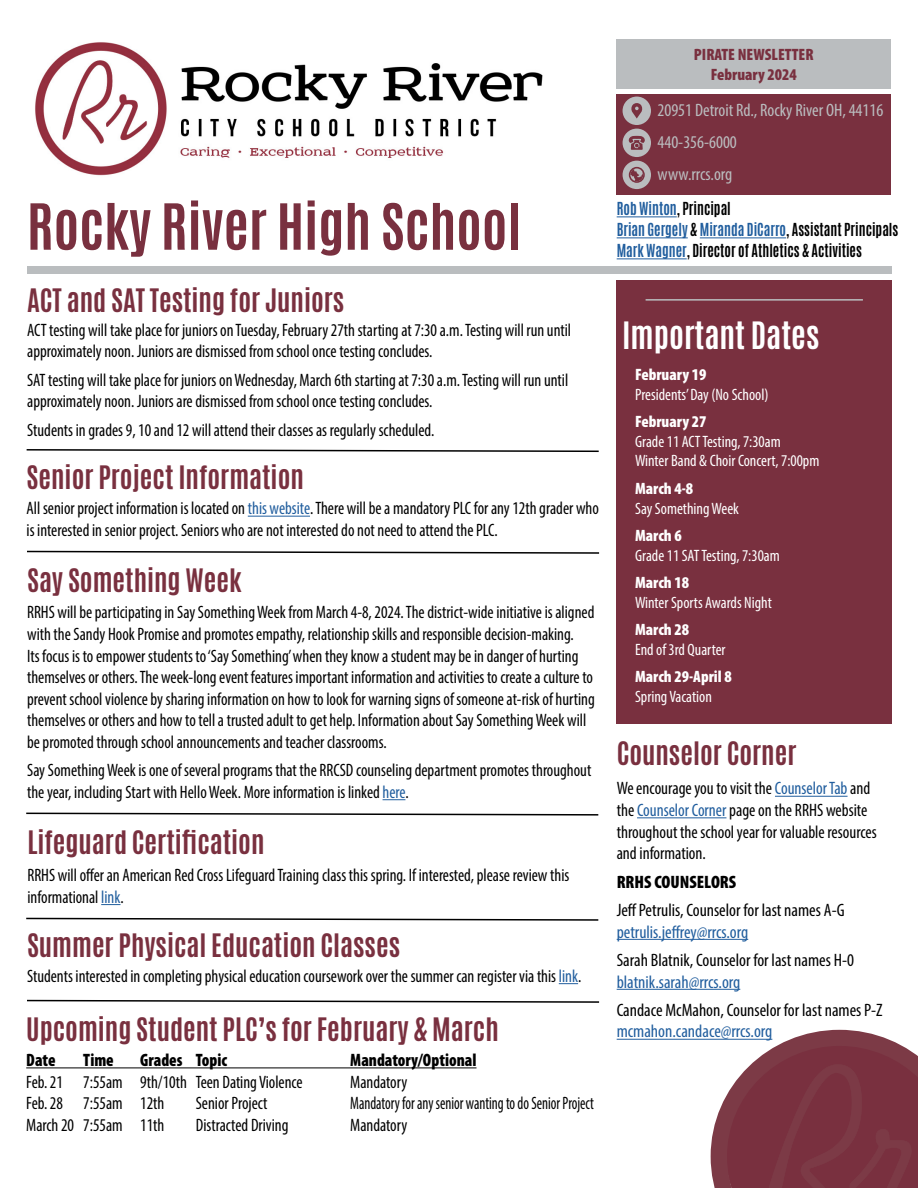
<style>
.page{position:relative;width:918px;height:1188px;background:#fff}
.page>*{position:absolute;margin:0;border:0;box-sizing:border-box;transform-origin:0 0}
.t1{font:700 54px "Antonio";color:#79303f}
.t2{font:700 31.5px "Antonio";color:#fff}
.t3{font:700 27px "Antonio";color:#79303f}
.t4{font:condensed 18px/21.6px "Myriad Pro";color:#000;scale:.94 1}
.t5{font:condensed 18px/21.6px "Myriad Pro";color:#000;scale:.96 1}
.t6{font:condensed 18px "Myriad Pro";color:#000}
.t7{font:condensed 18px "Myriad Pro";color:#215e9e}
.t8{font:condensed 18px/32.4px "Myriad Pro";color:#babdbf}
.t9{font:condensed 18px "Myriad Pro";color:#000;scale:.82 1}
.t10{font:900 condensed 18px "Myriad Pro";color:#000;scale:.94 1}
.t11{font:900 condensed 18px "Myriad Pro";color:#000}
.t12{font:condensed 16.5px/19.8px "Myriad Pro";color:#fff}
.t13{font:900 condensed 16.5px "Myriad Pro";color:#fff}
.t14{font:900 condensed 16.5px/19.8px "Myriad Pro";color:#79303f;text-align:center}
.t15{font:700 15px/21px "Antonio";color:#000;scale:.92 1}
.s1{color:#215e9e}
</style>
<div class="page">
<div style="left:27px;top:266px;width:865px;height:8px;background:#babdbf"></div>
<div style="left:617px;top:39px;width:274px;height:49px;background:#babdbf"></div>
<div style="left:617px;top:94px;width:274px;height:100px;background:#79303f"></div>
<div style="left:623px;top:129px;width:28px;height:28px;background:#babdbf;border-radius:50%"></div>
<svg style="left:628px;top:136px;width:17px;height:14px"></svg>
<div style="left:623px;top:97px;width:28px;height:28px;background:#babdbf;border-radius:50%"></div>
<svg style="left:631px;top:103px;width:12px;height:16px"></svg>
<div style="left:623px;top:161px;width:28px;height:28px;background:#babdbf;border-radius:50%"></div>
<svg style="left:629px;top:167px;width:16px;height:16px"></svg>
<img style="left:35px;top:42px;width:508px;height:134px">
<hr style="left:617px;top:217px;width:60px;height:1px;background:#215e9e">
<hr style="left:617px;top:238px;width:71px;height:1px;background:#215e9e">
<hr style="left:700px;top:238px;width:86px;height:1px;background:#215e9e">
<hr style="left:617px;top:259px;width:70px;height:1px;background:#215e9e">
<div style="left:617px;top:280px;width:275px;height:444px;background:#79303f"></div>
<hr style="left:646px;top:299px;width:217px;height:2px;background:#babdbf">
<svg style="left:711px;top:1030px;width:207px;height:158px;background:#8a4c58"></svg>
<hr style="left:775px;top:796px;width:73px;height:1px;background:#215e9e">
<hr style="left:637px;top:817px;width:89px;height:1px;background:#215e9e">
<hr style="left:617px;top:939px;width:131px;height:1px;background:#215e9e">
<hr style="left:617px;top:989px;width:123px;height:1px;background:#215e9e">
<hr style="left:617px;top:1039px;width:155px;height:1px;background:#215e9e">
<hr style="left:248px;top:516px;width:62px;height:1px;background:#215e9e">
<svg style="left:383px;top:799px;width:22px;height:1px"></svg>
<svg style="left:101px;top:904px;width:20px;height:1px"></svg>
<svg style="left:26px;top:449px;width:573px;height:3px"></svg>
<svg style="left:559px;top:983px;width:19px;height:1px"></svg>
<hr style="left:26px;top:1067px;width:451px;height:1px;background:#000">
<svg style="left:27px;top:550px;width:573px;height:4px"></svg>
<svg style="left:26px;top:812px;width:573px;height:4px"></svg>
<svg style="left:26px;top:917px;width:573px;height:4px"></svg>
<svg style="left:27px;top:999px;width:573px;height:4px"></svg>
<p class="t14" style="left:694px;top:45px;width:121px">PIRATE NEWSLETTER<br>February 2024</p>
<p class="t8" style="left:658px;top:93px;width:227px">20951 Detroit Rd., Rocky River OH, 44116<br>440-356-6000<br>www.rrcs.org</p>
<h1 class="t1" style="left:27px;top:186px;width:496px">Rocky River High School</h1>
<p class="t15" style="left:617px;top:198px;width:308px"><span class="s1">Rob Winton</span>, Principal<br><span class="s1">Brian Gergely</span> &amp; <span class="s1">Miranda DiCarro</span>, Assistant Principals<br><span class="s1">Mark Wagner</span>, Director of Athletics &amp; Activities</p>
<h3 class="t3" style="left:27px;top:280px;width:319px">ACT and SAT Testing for Juniors</h3>
<p class="t4" style="left:27px;top:319px;width:580px">ACT testing will take place for juniors on Tuesday, February 27th starting at 7:30 a.m. Testing will run until approximately noon. Juniors are dismissed from school once testing concludes.</p>
<p class="t4" style="left:27px;top:369px;width:577px">SAT testing will take place for juniors on Wednesday, March 6th starting at 7:30 a.m. Testing will run until approximately noon. Juniors are dismissed from school once testing concludes.</p>
<p class="t4" style="left:27px;top:419px;width:435px">Students in grades 9, 10 and 12 will attend their classes as regularly scheduled.</p>
<h2 class="t2" style="left:622px;top:312px;width:199px">Important Dates</h2>
<p class="t13" style="left:635px;top:365px;width:73px">February 19</p>
<p class="t12" style="left:635px;top:384px;width:135px">Presidents’ Day (No School)</p>
<p class="t13" style="left:635px;top:412px;width:73px">February 27</p>
<p class="t12" style="left:635px;top:431px;width:186px">Grade 11 ACT Testing, 7:30am<br>Winter Band &amp; Choir Concert, 7:00pm</p>
<p class="t13" style="left:635px;top:479px;width:60px">March 4-8</p>
<p class="t12" style="left:635px;top:498px;width:105px">Say Something Week</p>
<p class="t13" style="left:635px;top:526px;width:48px">March 6</p>
<p class="t12" style="left:635px;top:545px;width:146px">Grade 11 SAT Testing, 7:30am</p>
<p class="t13" style="left:635px;top:573px;width:56px">March 18</p>
<p class="t12" style="left:635px;top:592px;width:138px">Winter Sports Awards Night</p>
<p class="t13" style="left:635px;top:620px;width:56px">March 28</p>
<p class="t12" style="left:635px;top:639px;width:92px">End of 3rd Quarter</p>
<p class="t13" style="left:635px;top:667px;width:98px">March 29-April 8</p>
<p class="t12" style="left:635px;top:686px;width:78px">Spring Vacation</p>
<h3 class="t3" style="left:617px;top:733px;width:181px">Counselor Corner</h3>
<p class="t5" style="left:617px;top:777px;width:272px">We encourage you to visit the <span class="s1">Counselor Tab</span> and the <span class="s1">Counselor Corner</span> page on the RRHS website throughout the school year for valuable resources and information.</p>
<p class="t11" style="left:617px;top:872px;width:121px">RRHS COUNSELORS</p>
<p class="t6" style="left:617px;top:899px;width:230px">Jeff Petrulis, Counselor for last names A-G</p>
<p class="t7" style="left:617px;top:921px;width:133px">petrulis.jeffrey@rrcs.org</p>
<p class="t6" style="left:617px;top:949px;width:239px">Sarah Blatnik, Counselor for last names H-0</p>
<p class="t7" style="left:617px;top:971px;width:125px">blatnik.sarah@rrcs.org</p>
<p class="t6" style="left:617px;top:999px;width:267px">Candace McMahon, Counselor for last names P-Z</p>
<p class="t7" style="left:617px;top:1021px;width:157px">mcmahon.candace@rrcs.org</p>
<h3 class="t3" style="left:27px;top:457px;width:279px">Senior Project Information</h3>
<p class="t4" style="left:27px;top:497px;width:610px">All senior project information is located on <span class="s1">this website</span>. There will be a mandatory PLC for any 12th grader who is interested in senior project. Seniors who are not interested do not need to attend the PLC.</p>
<h3 class="t3" style="left:27px;top:560px;width:216px">Say Something Week</h3>
<p class="t4" style="left:27px;top:601px;width:605px">RRHS will be participating in Say Something Week from March 4-8, 2024. The district-wide initiative is aligned with the Sandy Hook Promise and promotes empathy, relationship skills and responsible decision-making.<br>Its focus is to empower students to ‘Say Something’ when they know a student may be in danger of hurting themselves or others. The week-long event features important information and activities to create a culture to prevent school violence by sharing information on how to look for warning signs of someone at-risk of hurting themselves or others and how to tell a trusted adult to get help. Information about Say Something Week will be promoted through school announcements and teacher classrooms.</p>
<p class="t4" style="left:27px;top:759px;width:602px">Say Something Week is one of several programs that the RRCSD counseling department promotes throughout the year, including Start with Hello Week. More information is linked <span class="s1">here</span>.</p>
<h3 class="t3" style="left:27px;top:823px;width:239px">Lifeguard Certification</h3>
<p class="t4" style="left:27px;top:864px;width:578px">RRHS will offer an American Red Cross Lifeguard Training class this spring. If interested, please review this informational <span class="s1">link</span>.</p>
<h3 class="t3" style="left:27px;top:925px;width:375px">Summer Physical Education Classes</h3>
<p class="t4" style="left:27px;top:965px;width:591px">Students interested in completing physical education coursework over the summer can register via this <span class="s1">link</span>.</p>
<h3 class="t3" style="left:26px;top:1009px;width:474px">Upcoming Student PLC’s for February &amp; March</h3>
<p class="t10" style="left:26px;top:1050px;width:33px">Date</p>
<p class="t10" style="left:83px;top:1050px;width:34px">Time</p>
<p class="t10" style="left:140px;top:1050px;width:94px">Grades Topic</p>
<p class="t10" style="left:350px;top:1050px;width:136px">Mandatory/Optional</p>
<p class="t4" style="left:26px;top:1071px;width:296px">Feb. 21 7:55am 9th/10th Teen Dating Violence</p>
<p class="t4" style="left:350px;top:1071px;width:62px">Mandatory</p>
<p class="t4" style="left:26px;top:1092px;width:149px">Feb. 28 7:55am 12th</p>
<p class="t4" style="left:196px;top:1092px;width:78px">Senior Project</p>
<p class="t9" style="left:350px;top:1092px;width:299px">Mandatory for any senior wanting to do Senior Project</p>
<p class="t4" style="left:26px;top:1114px;width:149px">March 20 7:55am 11th</p>
<p class="t4" style="left:196px;top:1114px;width:100px">Distracted Driving</p>
<p class="t4" style="left:350px;top:1114px;width:62px">Mandatory</p>
</div>
